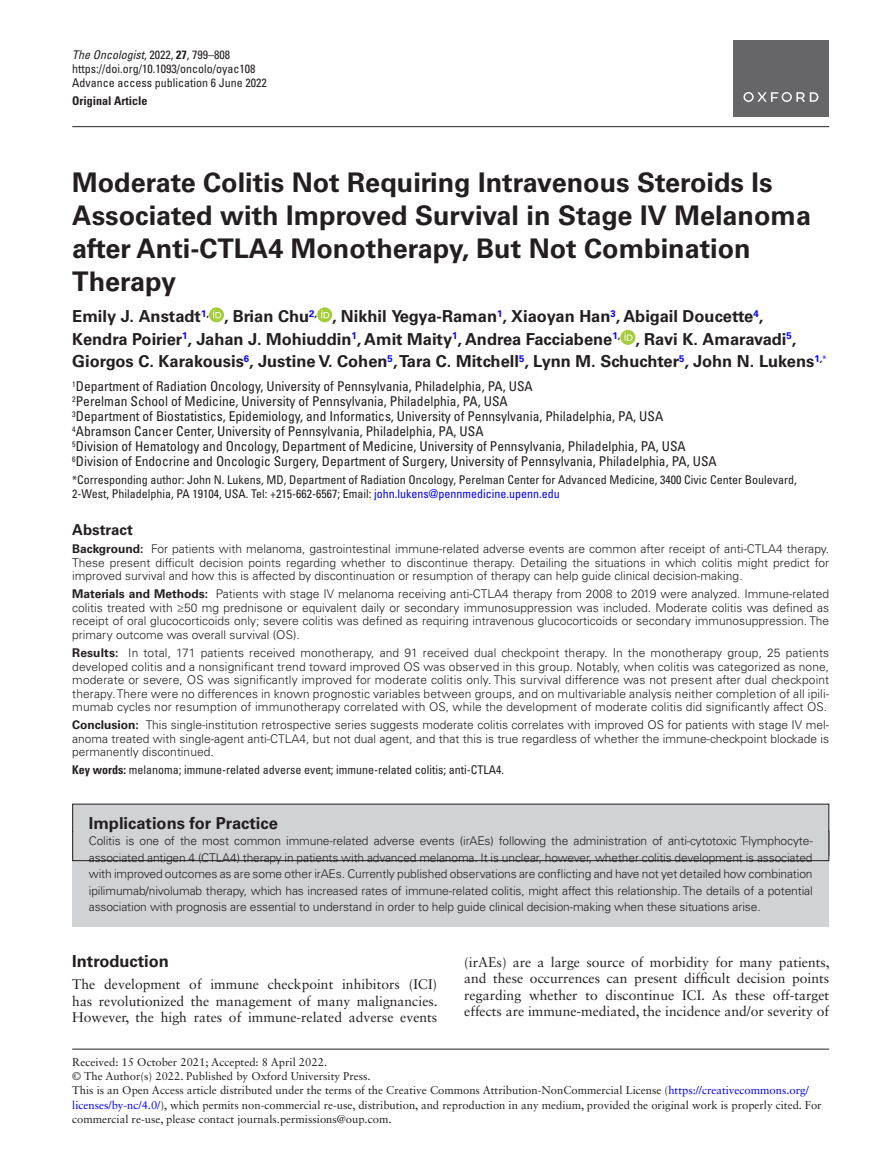
<style>
.page{position:relative;width:893px;height:1174px;background:#fff}
.page>*{position:absolute;margin:0;border:0;box-sizing:border-box;transform-origin:0 0}
.t1{font:700 27px/33px "Univers LT Std";color:#231f20}
.t2{font:700 16.5px/22.5px "Univers LT Std";color:#231f20}
.t3{font:700 15px "Univers LT Std";color:#231f20}
.t4{font:13.8px/16.5px "Sabon LT Std";color:#231f20;text-align:justify}
.t5{font:condensed 13.5px/15px "Univers LT Std";color:#231f20}
.t6{font:300 12px/13.5px "Univers LT Std";color:#231f20;text-align:justify}
.t7{font:condensed 12px/14.2px "Univers LT Std";color:#231f20}
.t8{font:700 condensed 12px "Univers LT Std";color:#231f20}
.t9{font:11.25px/14.2px "Sabon LT Std";color:#231f20}
.s1{font-style:italic}
.s2{font-weight:700}
.s3{font-family:"Myriad Pro";font-stretch:normal}
.s4{color:#00f}
</style>
<div class="page">
<hr style="left:72px;top:126px;width:757px;height:1px;background:#231f20">
<div style="left:733px;top:40px;width:96px;height:76px;background:#666669"></div>
<svg style="left:743px;top:92px;width:75px;height:10px"></svg>
<div style="left:72px;top:804px;width:757px;height:49px;background:#d1d2d4"></div>
<div style="left:72px;top:832px;width:757px;height:94px;background:#d1d2d4"></div>
<div style="left:72px;top:830px;width:757px;height:31px;border:1px solid #231f20"></div>
<svg style="left:209px;top:307px;width:15px;height:15px"></svg>
<svg style="left:213px;top:310px;width:8px;height:8px"></svg>
<svg style="left:317px;top:307px;width:15px;height:15px"></svg>
<svg style="left:321px;top:310px;width:8px;height:8px"></svg>
<div style="left:620px;top:330px;width:15px;height:15px;background:#a5cd3a;border-radius:50%"></div>
<svg style="left:624px;top:333px;width:9px;height:8px"></svg>
<hr style="left:72px;top:1048px;width:757px;height:1px;background:#231f20">
<p class="t7" style="left:72px;top:47px;width:196px"><span class="s1">The Oncologist</span>, 2022, <span class="s2">27</span>, 799–808 https://doi.org/10.1093/oncolo/oyac108<br>Advance access publication 6 June 2022</p>
<p class="t8" style="left:72px;top:93px;width:77px">Original Article</p>
<h1 class="t1" style="left:72px;top:166px;width:740px">Moderate Colitis Not Requiring Intravenous Steroids Is Associated with Improved Survival in Stage IV Melanoma after Anti-CTLA4 Monotherapy, But Not Combination Therapy</h1>
<p class="t2" style="left:72px;top:305px;width:756px">Emily J. Anstadt<sup>1</sup><sup>,</sup> , Brian Chu<sup>2</sup><sup>,</sup> , Nikhil Yegya-Raman<sup>1</sup>, Xiaoyan Han<sup>3</sup>, Abigail Doucette<sup>4</sup>,<br>Kendra Poirier<sup>1</sup>, Jahan J. Mohiuddin<sup>1</sup>, Amit Maity<sup>1</sup>, Andrea Facciabene<sup>1</sup><sup>,</sup> , Ravi K. Amaravadi<sup>5</sup>,<br>Giorgos C. Karakousis<sup>6</sup>, Justine V. Cohen<sup>5</sup>, Tara C. Mitchell<sup>5</sup>, Lynn M. Schuchter<sup>5</sup>, John N. Lukens<sup>1</sup><sup>,</sup><sup>*</sup></p>
<p class="t5" style="left:72px;top:379px;width:646px"><sup>1</sup>Department of Radiation Oncology, University of Pennsylvania, Philadelphia, PA, USA<br><sup>2</sup>Perelman School of Medicine, University of Pennsylvania, Philadelphia, PA, USA<br><sup>3</sup>Department of Biostatistics, Epidemiology, and Informatics, University of Pennsylvania, Philadelphia, PA, USA <sup>4</sup>Abramson Cancer Center, University of Pennsylvania, Philadelphia, PA, USA<br><sup>5</sup>Division of Hematology and Oncology, Department of Medicine, University of Pennsylvania, Philadelphia, PA, USA <sup>6</sup>Division of Endocrine and Oncologic Surgery, Department of Surgery, University of Pennsylvania, Philadelphia, PA, USA</p>
<p class="t7" style="left:72px;top:473px;width:726px;line-height:13.5px"><span class="s3">*</span>Corresponding author: John N. Lukens, MD, Department of Radiation Oncology, Perelman Center for Advanced Medicine, 3400 Civic Center Boulevard,<br>2-West, Philadelphia, PA 19104, USA. Tel: +215-662-6567; Email: <span class="s4">john.lukens@pennmedicine.upenn.edu</span></p>
<p class="t3" style="left:72px;top:521px;width:62px">Abstract</p>
<p class="t6" style="left:72px;top:542px;width:758px"><span class="s2">Background:</span> For patients with melanoma, gastrointestinal immune-related adverse events are common after receipt of anti-CTLA4 therapy.<br>These present difficult decision points regarding whether to discontinue therapy. Detailing the situations in which colitis might predict for improved survival and how this is affected by discontinuation or resumption of therapy can help guide clinical decision-making.</p>
<p class="t6" style="left:72px;top:587px;width:758px"><span class="s2">Materials and Methods:</span> Patients with stage IV melanoma receiving anti-CTLA4 therapy from 2008 to 2019 were analyzed. Immune-related colitis treated with ≥50 mg prednisone or equivalent daily or secondary immunosuppression was included. Moderate colitis was defined as receipt of oral glucocorticoids only; severe colitis was defined as requiring intravenous glucocorticoids or secondary immunosuppression. The primary outcome was overall survival (OS).</p>
<p class="t6" style="left:72px;top:646px;width:758px"><span class="s2">Results:</span> In total, 171 patients received monotherapy, and 91 received dual checkpoint therapy. In the monotherapy group, 25 patients developed colitis and a nonsignificant trend toward improved OS was observed in this group. Notably, when colitis was categorized as none, moderate or severe, OS was significantly improved for moderate colitis only. This survival difference was not present after dual checkpoint therapy. There were no differences in known prognostic variables between groups, and on multivariable analysis neither completion of all ipili&shy;mumab cycles nor resumption of immunotherapy correlated with OS, while the development of moderate colitis did significantly affect OS.</p>
<p class="t6" style="left:72px;top:718px;width:758px"><span class="s2">Conclusion:</span> This single-institution retrospective series suggests moderate colitis correlates with improved OS for patients with stage IV mel&shy;anoma treated with single-agent anti-CTLA4, but not dual agent, and that this is true regardless of whether the immune-checkpoint blockade is permanently discontinued.</p>
<p class="t7" style="left:72px;top:762px;width:433px"><span class="s2">Key words:</span> melanoma; immune-related adverse event; immune-related colitis; anti-CTLA4.</p>
<h2 class="t2" style="left:89px;top:812px;width:191px">Implications for Practice</h2>
<p class="t6" style="left:89px;top:833px;width:725px;line-height:16.5px">Colitis is one of the most common immune-related adverse events (irAEs) following the administration of anti-cytotoxic T-lymphocyte&shy;associated antigen 4 (CTLA4) therapy in patients with advanced melanoma. It is unclear, however, whether colitis development is associated with improved outcomes as are some other irAEs. Currently published observations are conflicting and have not yet detailed how combination ipilimumab/nivolumab therapy, which has increased rates of immune-related colitis, might affect this relationship. The details of a potential association with prognosis are essential to understand in order to help guide clinical decision-making when these situations arise.</p>
<h2 class="t2" style="left:72px;top:950px;width:98px">Introduction</h2>
<p class="t4" style="left:72px;top:976px;width:367px">The development of immune checkpoint inhibitors (ICI) has revolutionized the management of many malignancies.<br>However, the high rates of immune-related adverse events</p>
<p class="t4" style="left:464px;top:953px;width:367px">(irAEs) are a large source of morbidity for many patients, and these occurrences can present difficult decision points regarding whether to discontinue ICI. As these off-target effects are immune-mediated, the incidence and/or severity of</p>
<p class="t9" style="left:72px;top:1054px;width:751px">Received: 15 October 2021; Accepted: 8 April 2022.<br>© The Author(s) 2022. Published by Oxford University Press.<br>This is an Open Access article distributed under the terms of the Creative Commons Attribution-NonCommercial License (<span class="s4">https://creativecommons.org/ licenses/by-nc/4.0/</span>), which permits non-commercial re-use, distribution, and reproduction in any medium, provided the original work is properly cited. For commercial re-use, please contact journals.permissions@oup.com.</p>
</div>
